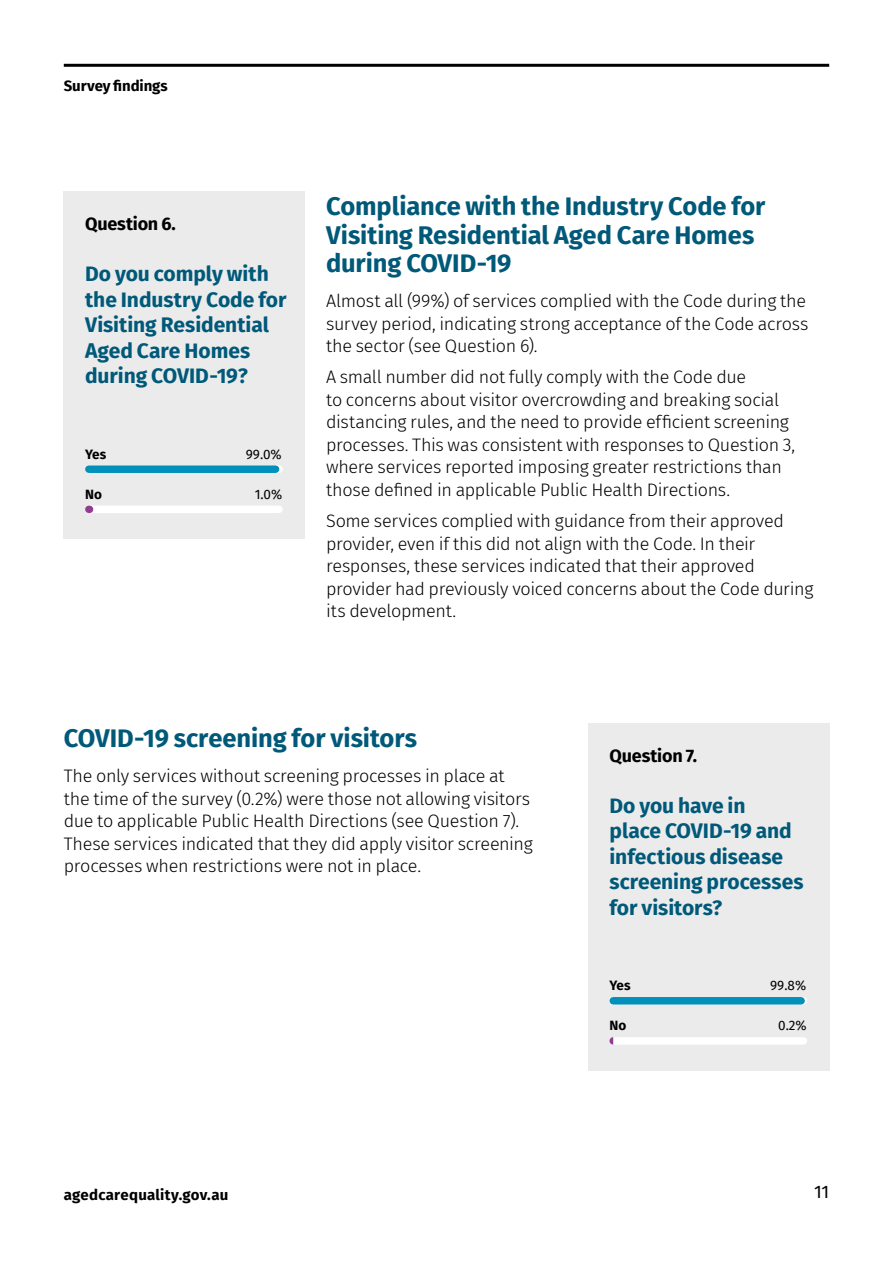
<style>
.page{position:relative;width:893px;height:1263px;background:#fff}
.page>*{position:absolute;margin:0;border:0;box-sizing:border-box;transform-origin:0 0}
.t1{font:700 25.5px/28.5px "Fira Sans";letter-spacing:-.005em;color:#005978}
.t2{font:700 21px/25.5px "Fira Sans";letter-spacing:-.005em;color:#005978}
.t3{font:300 18px/22.5px "Fira Sans";letter-spacing:-.02em;color:#000}
.t4{font:700 18px "Fira Sans";letter-spacing:-.01em;color:#000}
.t5{font:18px "Fira Sans";color:#000}
.t6{font:700 15px "Fira Sans";letter-spacing:.01em;color:#000}
.t7{font:13.5px "Fira Sans";color:#000}
.t8{font:700 13.5px "Fira Sans";color:#000}
</style>
<div class="page">
<hr style="left:64px;top:64px;width:765px;height:3px;background:#000">
<div style="left:64px;top:191px;width:241px;height:348px;background:#ebebec"></div>
<svg style="left:276px;top:465px;width:3px;height:8px"></svg>
<div style="left:89px;top:465px;width:187px;height:8px;background:#0090ba"></div>
<div style="left:89px;top:506px;width:190px;height:7px;background:#fff"></div>
<div style="left:588px;top:723px;width:241px;height:347px;background:#ebebec"></div>
<div style="left:613px;top:997px;width:190px;height:7px;background:#0090ba"></div>
<div style="left:613px;top:1037px;width:190px;height:8px;background:#fff"></div>
<svg style="left:609px;top:1037px;width:4px;height:7px"></svg>
<p class="t6" style="left:64px;top:73px;width:106px">Survey findings</p>
<p class="t4" style="left:85px;top:209px;width:92px">Question 6.</p>
<p class="t2" style="left:85px;top:259px;width:203px">Do you comply with the Industry Code for<br>Visiting Residential<br>Aged Care Homes during COVID-19?</p>
<p class="t8" style="left:85px;top:442px;width:23px">Yes</p>
<p class="t7" style="left:246px;top:444px;width:37px">99.0%</p>
<p class="t8" style="left:85px;top:483px;width:18px">No</p>
<p class="t7" style="left:255px;top:484px;width:29px">1.0%</p>
<h1 class="t1" style="left:326px;top:190px;width:441px">Compliance with the Industry Code for<br>Visiting Residential Aged Care Homes during COVID-19</h1>
<p class="t3" style="left:326px;top:290px;width:484px">Almost all (99%) of services complied with the Code during the survey period, indicating strong acceptance of the Code across the sector (see Question 6).</p>
<p class="t3" style="left:326px;top:366px;width:471px">A small number did not fully comply with the Code due<br>to concerns about visitor overcrowding and breaking social distancing rules, and the need to provide efficient screening processes. This was consistent with responses to Question 3, where services reported imposing greater restrictions than those defined in applicable Public Health Directions.</p>
<p class="t3" style="left:326px;top:509px;width:489px">Some services complied with guidance from their approved provider, even if this did not align with the Code. In their responses, these services indicated that their approved provider had previously voiced concerns about the Code during its development.</p>
<h1 class="t1" style="left:64px;top:722px;width:355px">COVID-19 screening for visitors</h1>
<p class="t3" style="left:64px;top:764px;width:471px">The only services without screening processes in place at the time of the survey (0.2%) were those not allowing visitors due to applicable Public Health Directions (see Question 7).<br>These services indicated that they did apply visitor screening processes when restrictions were not in place.</p>
<p class="t4" style="left:609px;top:740px;width:89px">Question 7.</p>
<p class="t2" style="left:609px;top:791px;width:196px">Do you have in<br>place COVID-19 and infectious disease screening processes for visitors?</p>
<p class="t8" style="left:609px;top:974px;width:23px">Yes</p>
<p class="t7" style="left:770px;top:975px;width:38px">99.8%</p>
<p class="t8" style="left:609px;top:1014px;width:18px">No</p>
<p class="t7" style="left:778px;top:1015px;width:30px">0.2%</p>
<p class="t6" style="left:64px;top:1182px;width:166px">agedcarequality.gov.au</p>
<p class="t5" style="left:814px;top:1178px;width:17px">11</p>
</div>
